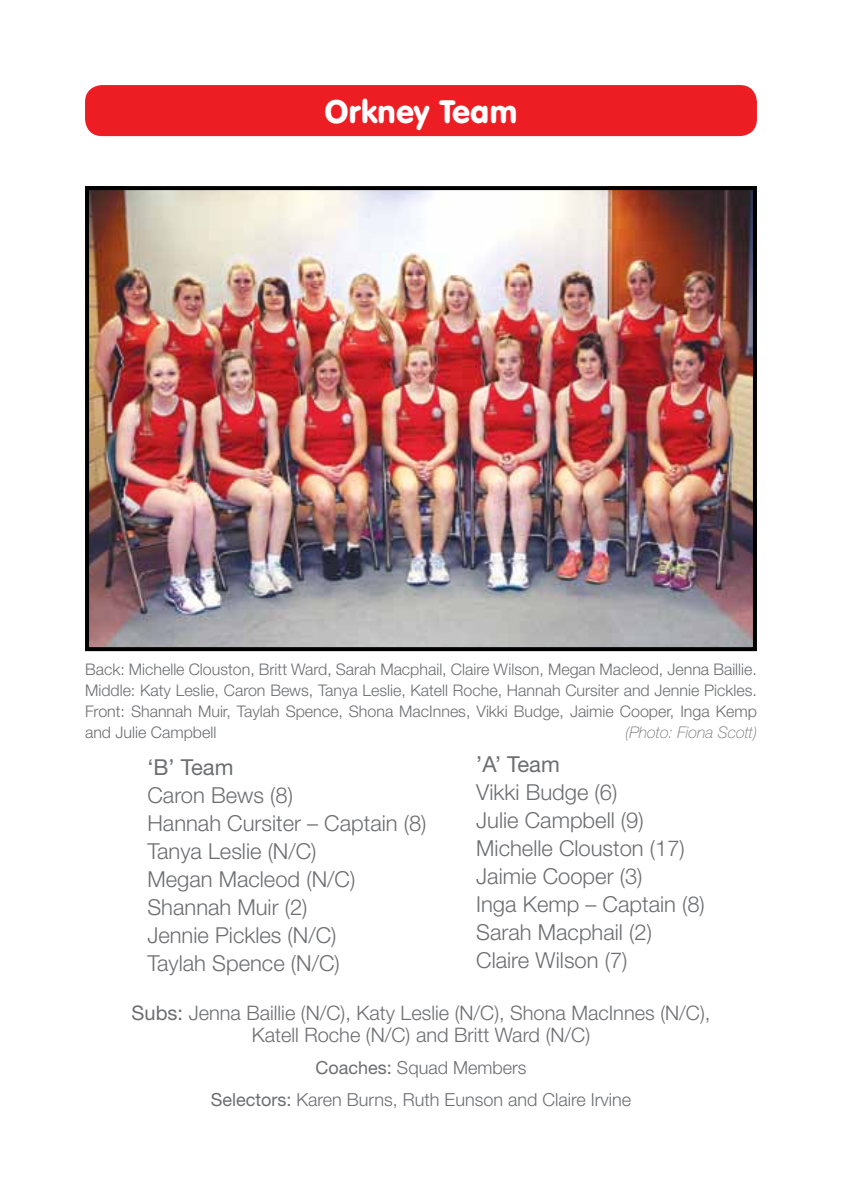
<style>
.page{position:relative;width:842px;height:1191px;background:#fff}
.page>*{position:absolute;margin:0;border:0;box-sizing:border-box;transform-origin:0 0}
.t1{font:32px "VAG Rounded BT";color:#fff}
.t2{font:300 22px/28px "Helvetica Neue LT Std";color:#6d6e71}
.t3{font:22px "Helvetica Neue";color:#6d6e71}
.t4{font:300 20px/22px "Helvetica Neue LT Std";color:#6d6e71;text-align:center}
.t5{font:300 18px/32.2px "Helvetica Neue LT Std";color:#6d6e71;text-align:center}
.t6{font:300 16px/21.2px "Helvetica Neue LT Std";color:#6d6e71;text-align:justify}
.t7{font:italic 100 16px "Helvetica Neue";color:#6d6e71}
.s1{font-family:"Helvetica Neue";font-weight:400}
</style>
<div class="page">
<div style="left:85px;top:85px;width:672px;height:51px;background:#ed1d24;border-radius:17px"></div>
<img style="left:90px;top:191px;width:662px;height:455px">
<div style="left:85px;top:186px;width:672px;height:465px;border:4px solid #000"></div>
<h1 class="t1" style="left:324px;top:92px;width:195px">Orkney Team</h1>
<p class="t6" style="left:85px;top:658px;width:673px">Back: Michelle Clouston, Britt Ward, Sarah Macphail, Claire Wilson, Megan Macleod, Jenna Baillie.<br>Middle: Katy Leslie, Caron Bews, Tanya Leslie, Katell Roche, Hannah Cursiter and Jennie Pickles.<br>Front: Shannah Muir, Taylah Spence, Shona MacInnes, Vikki Budge, Jaimie Cooper, Inga Kemp and Julie Campbell</p>
<p class="t7" style="left:626px;top:724px;width:133px">(Photo: Fiona Scott)</p>
<h2 class="t3" style="left:476px;top:750px;width:85px">’A’ Team</h2>
<h2 class="t2" style="left:476px;top:777px;width:230px">Vikki Budge (6)<br>Julie Campbell (9)<br>Michelle Clouston (17)<br>Jaimie Cooper (3)<br>Inga Kemp – Captain (8)<br>Sarah Macphail (2)<br>Claire Wilson (7)</h2>
<h2 class="t3" style="left:147px;top:753px;width:87px">‘B’ Team</h2>
<h2 class="t2" style="left:147px;top:780px;width:281px">Caron Bews (8)<br>Hannah Cursiter – Captain (8)<br>Tanya Leslie (N/C)<br>Megan Macleod (N/C)<br>Shannah Muir (2)<br>Jennie Pickles (N/C)<br>Taylah Spence (N/C)</h2>
<p class="t4" style="left:132px;top:1001px;width:580px"><span class="s1">Subs:</span> Jenna Baillie (N/C), Katy Leslie (N/C), Shona MacInnes (N/C),<br>Katell Roche (N/C) and Britt Ward (N/C)</p>
<p class="t5" style="left:211px;top:1051px;width:422px"><span class="s1">Coaches:</span> Squad Members<br><span class="s1">Selectors:</span> Karen Burns, Ruth Eunson and Claire Irvine</p>
</div>
